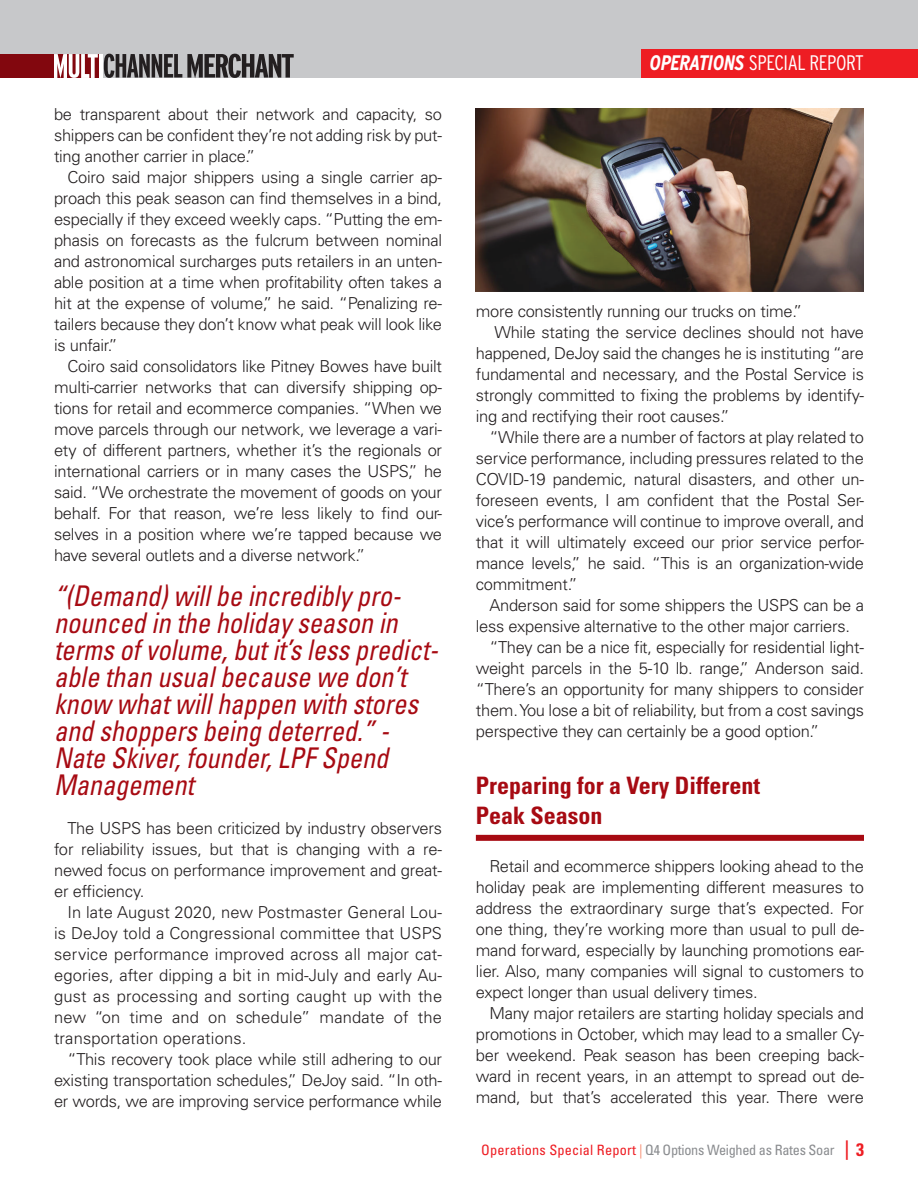
<style>
.page{position:relative;width:918px;height:1188px;background:#fff}
.page>*{position:absolute;margin:0;border:0;box-sizing:border-box;transform-origin:0 0}
.t1{font:italic condensed 28.5px/27px "Univers LT Std";color:#a70a12;scale:.92 1}
.t2{font:700 condensed 24px/30px "Univers LT Std";color:#a70a12}
.t3{font:300 condensed 21px "Interstate";letter-spacing:-.02em;color:#fff}
.t4{font:300 16.5px/21px "Univers LT Std";letter-spacing:-.015em;color:#231f20;text-align:justify}
.t5{font:condensed 14.25px "Univers LT Std";letter-spacing:-.02em;color:#8a8c8f}
.s1{font-weight:700;font-style:italic}
.s2{color:#ee1d23}
.s3{color:#f68d6f}
.s4{font-weight:700;font-size:19.5px;color:#ee1d23}
.s5{font-weight:700;font-size:18px;color:#ee1d23}
</style>
<div class="page">
<div style="left:0;top:0;width:918px;height:78px;background:#c7c8ca"></div>
<div style="left:642px;top:49px;width:276px;height:29px;background:#ee1d23"></div>
<div style="left:0;top:54px;width:102px;height:24px;background:#82070e"></div>
<svg style="left:54px;top:54px;width:44px;height:24px"></svg>
<hr style="left:99px;top:54px;width:3px;height:24px;background:#fff">
<svg style="left:104px;top:54px;width:190px;height:24px"></svg>
<div style="left:476px;top:835px;width:388px;height:6px;background:#a70a12"></div>
<img style="left:475px;top:108px;width:389px;height:184px">
<p class="t4" style="left:54px;top:104px;width:390px">be transparent about their network and capacity, so shippers can be confident they’re not adding risk by put&shy;ting another carrier in place.”</p>
<p class="t4" style="left:54px;top:167px;width:390px;text-indent:13px">Coiro said major shippers using a single carrier ap&shy;proach this peak season can find themselves in a bind, especially if they exceed weekly caps. “Putting the em&shy;phasis on forecasts as the fulcrum between nominal and astronomical surcharges puts retailers in an unten&shy;able position at a time when profitability often takes a hit at the expense of volume,” he said. “Penalizing re&shy;tailers because they don’t know what peak will look like is unfair.”</p>
<p class="t4" style="left:54px;top:356px;width:390px;text-indent:13px">Coiro said consolidators like Pitney Bowes have built multi-carrier networks that can diversify shipping op&shy;tions for retail and ecommerce companies. “When we move parcels through our network, we leverage a vari&shy;ety of different partners, whether it’s the regionals or international carriers or in many cases the USPS,” he said. “We orchestrate the movement of goods on your behalf. For that reason, we’re less likely to find our&shy;selves in a position where we’re tapped because we have several outlets and a diverse network.”</p>
<p class="t1" style="left:54px;top:582px;width:419px">“(Demand) will be incredibly pro&shy;nounced in the holiday season in terms of volume, but it’s less predict&shy;able than usual because we don’t know what will happen with stores and shoppers being deterred.” -<br>Nate Skiver, founder, LPF Spend<br>Management</p>
<p class="t4" style="left:54px;top:818px;width:390px;text-indent:13px">The USPS has been criticized by industry observers for reliability issues, but that is changing with a re&shy;newed focus on performance improvement and great&shy;er efficiency.</p>
<p class="t4" style="left:54px;top:902px;width:390px;text-indent:13px">In late August 2020, new Postmaster General Lou&shy;is DeJoy told a Congressional committee that USPS service performance improved across all major cat&shy;egories, after dipping a bit in mid-July and early Au&shy;gust as processing and sorting caught up with the new “on time and on schedule” mandate of the transportation operations.</p>
<p class="t4" style="left:54px;top:1049px;width:390px;text-indent:13px">“This recovery took place while still adhering to our existing transportation schedules,” DeJoy said. “In oth&shy;er words, we are improving service performance while</p>
<p class="t3" style="left:650px;top:51px;width:216px"><span class="s1">OPERATIONS</span> SPECIAL REPORT</p>
<p class="t4" style="left:476px;top:301px;width:328px">more consistently running our trucks on time.”</p>
<p class="t4" style="left:494px;top:322px;width:371px">While stating the service declines should not have</p>
<p class="t4" style="left:476px;top:343px;width:390px">happened, DeJoy said the changes he is instituting “are</p>
<p class="t4" style="left:476px;top:364px;width:390px">fundamental and necessary, and the Postal Service is</p>
<p class="t4" style="left:476px;top:385px;width:390px">strongly committed to fixing the problems by identify-</p>
<p class="t4" style="left:476px;top:406px;width:255px">ing and rectifying their root causes.”</p>
<p class="t4" style="left:489px;top:427px;width:376px">“While there are a number of factors at play related to</p>
<p class="t4" style="left:476px;top:448px;width:390px">service performance, including pressures related to the</p>
<p class="t4" style="left:476px;top:469px;width:390px">COVID-19 pandemic, natural disasters, and other un-</p>
<p class="t4" style="left:476px;top:490px;width:390px">foreseen events, I am confident that the Postal Ser-</p>
<p class="t4" style="left:476px;top:511px;width:390px">vice’s performance will continue to improve overall, and</p>
<p class="t4" style="left:476px;top:532px;width:390px">that it will ultimately exceed our prior service perfor-</p>
<p class="t4" style="left:476px;top:553px;width:390px">mance levels,” he said. “This is an organization-wide</p>
<p class="t4" style="left:476px;top:574px;width:103px">commitment.”</p>
<p class="t4" style="left:489px;top:595px;width:376px">Anderson said for some shippers the USPS can be a</p>
<p class="t4" style="left:476px;top:616px;width:376px">less expensive alternative to the other major carriers.</p>
<p class="t4" style="left:489px;top:637px;width:376px">“They can be a nice fit, especially for residential light-</p>
<p class="t4" style="left:476px;top:658px;width:390px">weight parcels in the 5-10 lb. range,” Anderson said.</p>
<p class="t4" style="left:476px;top:679px;width:390px">“There’s an opportunity for many shippers to consider</p>
<p class="t4" style="left:476px;top:700px;width:390px">them. You lose a bit of reliability, but from a cost savings</p>
<p class="t4" style="left:476px;top:721px;width:345px">perspective they can certainly be a good option.”</p>
<h2 class="t2" style="left:476px;top:770px;width:286px">Preparing for a Very Different<br>Peak Season</h2>
<p class="t4" style="left:476px;top:856px;width:390px;text-indent:13px">Retail and ecommerce shippers looking ahead to the holiday peak are implementing different measures to address the extraordinary surge that’s expected. For one thing, they’re working more than usual to pull de&shy;mand forward, especially by launching promotions ear&shy;lier. Also, many companies will signal to customers to expect longer than usual delivery times.</p>
<p class="t4" style="left:476px;top:1003px;width:390px;text-indent:13px">Many major retailers are starting holiday specials and promotions in October, which may lead to a smaller Cy&shy;ber weekend. Peak season has been creeping back&shy;ward in recent years, in an attempt to spread out de&shy;mand, but that’s accelerated this year. There were</p>
<p class="t5" style="left:481px;top:1140px;width:384px"><span class="s2">Operations Special Report</span> <span class="s3">|</span> Q4 Options Weighed as Rates Soar <span class="s4">|</span> <span class="s5">3</span></p>
</div>
